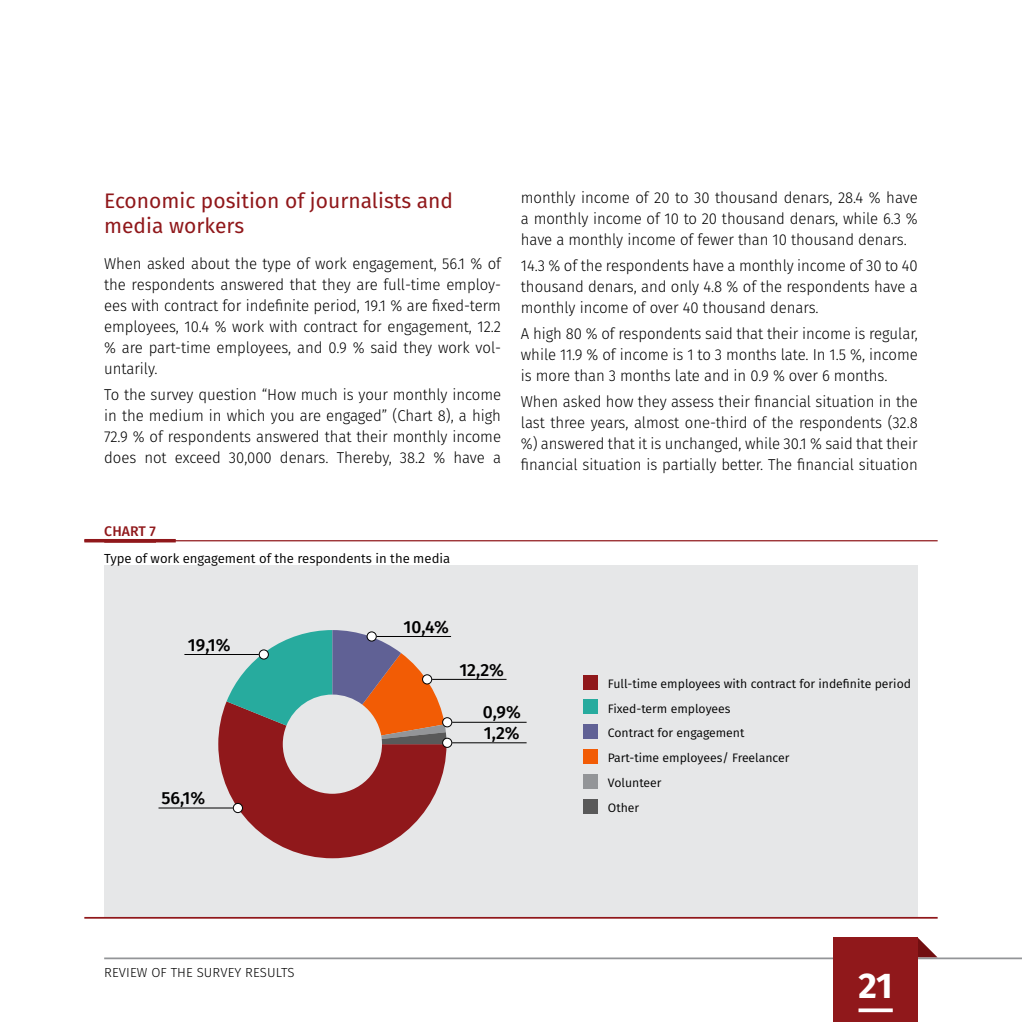
<style>
.page{position:relative;width:1022px;height:1022px;background:#fff}
.page>*{position:absolute;margin:0;border:0;box-sizing:border-box;transform-origin:0 0}
.t1{font:700 35.7px "Fira Sans";color:#fff}
.t2{font:21px/24.5px "Fira Sans";color:#90181b}
.t3{font:500 17.5px "Fira Sans";color:#000}
.t4{font:300 15.75px/21px "Fira Sans";letter-spacing:-.005em;color:#000;text-align:justify;scale:.95 1}
.t5{font:500 14px "Fira Sans";letter-spacing:.01em;color:#90181b}
.t6{font:13.12px "Fira Sans";color:#000}
.t7{font:300 13.12px "Fira Sans";color:#000}
.t8{font:12.25px/24.8px "Fira Sans";color:#000}
</style>
<div class="page">
<div style="left:104px;top:566px;width:814px;height:352px;background:#e6e7e8"></div>
<hr style="left:84px;top:917px;width:854px;height:2px;background:#90181b">
<hr style="left:84px;top:540px;width:854px;height:1px;background:#90181b">
<hr style="left:84px;top:539px;width:92px;height:3px;background:#90181b">
<hr style="left:104px;top:540px;width:52px;height:3px;background:#90181b">
<div style="left:583px;top:799px;width:15px;height:15px;background:#595959"></div>
<div style="left:583px;top:699px;width:15px;height:15px;background:#27ab9e"></div>
<div style="left:583px;top:675px;width:15px;height:15px;background:#90181b"></div>
<div style="left:583px;top:724px;width:15px;height:15px;background:#606195"></div>
<div style="left:583px;top:749px;width:15px;height:15px;background:#f25c05"></div>
<div style="left:583px;top:774px;width:15px;height:15px;background:#939598"></div>
<svg style="left:218px;top:630px;width:228px;height:228px"></svg>
<hr style="left:159px;top:808px;width:74px;height:1px;background:#000">
<div style="left:233px;top:803px;width:9px;height:10px;background:#fff;border-radius:50%"></div>
<div style="left:233px;top:803px;width:10px;height:10px;border:1px solid #000;border-radius:50%"></div>
<hr style="left:184px;top:654px;width:75px;height:1px;background:#000">
<div style="left:259px;top:650px;width:9px;height:9px;background:#fff;border-radius:50%"></div>
<div style="left:259px;top:649px;width:10px;height:10px;border:1px solid #000;border-radius:50%"></div>
<hr style="left:452px;top:742px;width:75px;height:1px;background:#000">
<div style="left:443px;top:738px;width:9px;height:9px;background:#fff;border-radius:50%"></div>
<div style="left:442px;top:738px;width:10px;height:10px;border:1px solid #000;border-radius:50%"></div>
<hr style="left:452px;top:722px;width:75px;height:1px;background:#000">
<div style="left:443px;top:718px;width:9px;height:9px;background:#fff;border-radius:50%"></div>
<div style="left:442px;top:717px;width:10px;height:10px;border:1px solid #000;border-radius:50%"></div>
<hr style="left:432px;top:679px;width:74px;height:1px;background:#000">
<div style="left:423px;top:675px;width:9px;height:9px;background:#fff;border-radius:50%"></div>
<div style="left:422px;top:674px;width:10px;height:10px;border:1px solid #000;border-radius:50%"></div>
<hr style="left:377px;top:636px;width:74px;height:1px;background:#000">
<div style="left:367px;top:632px;width:9px;height:9px;background:#fff;border-radius:50%"></div>
<div style="left:367px;top:631px;width:10px;height:10px;border:1px solid #000;border-radius:50%"></div>
<svg style="left:918px;top:938px;width:19px;height:19px"></svg>
<hr style="left:104px;top:957px;width:918px;height:2px;background:#939598">
<div style="left:833px;top:938px;width:85px;height:84px;background:#90181b"></div>
<svg style="left:858px;top:1008px;width:35px;height:4px"></svg>
<h2 class="t2" style="left:104px;top:188px;width:350px">Economic position of journalists and media workers</h2>
<p class="t4" style="left:104px;top:252px;width:419px">When asked about the type of work engagement, 56.1 % of the respondents answered that they are full-time employ&shy;ees with contract for indefinite period, 19.1 % are fixed-term employees, 10.4 % work with contract for engagement, 12.2 % are part-time employees, and 0.9 % said they work vol&shy;untarily.</p>
<p class="t4" style="left:104px;top:383px;width:419px">To the survey question “How much is your monthly income in the medium in which you are engaged” (Chart 8), a high 72.9 % of respondents answered that their monthly income does not exceed 30,000 denars. Thereby, 38.2 % have a</p>
<p class="t4" style="left:521px;top:187px;width:419px">monthly income of 20 to 30 thousand denars, 28.4 % have a monthly income of 10 to 20 thousand denars, while 6.3 % have a monthly income of fewer than 10 thousand denars.</p>
<p class="t4" style="left:521px;top:255px;width:419px">14.3 % of the respondents have a monthly income of 30 to 40 thousand denars, and only 4.8 % of the respondents have a monthly income of over 40 thousand denars.</p>
<p class="t4" style="left:521px;top:323px;width:419px">A high 80 % of respondents said that their income is regular, while 11.9 % of income is 1 to 3 months late. In 1.5 %, income is more than 3 months late and in 0.9 % over 6 months.</p>
<p class="t4" style="left:521px;top:391px;width:419px">When asked how they assess their financial situation in the last three years, almost one-third of the respondents (32.8 %) answered that it is unchanged, while 30.1 % said that their financial situation is partially better. The financial situation</p>
<p class="t5" style="left:104px;top:520px;width:53px">CHART 7</p>
<p class="t6" style="left:104px;top:549px;width:348px">Type of work engagement of the respondents in the media</p>
<p class="t3" style="left:188px;top:630px;width:44px">19,1%</p>
<p class="t3" style="left:404px;top:612px;width:47px">10,4%</p>
<p class="t3" style="left:161px;top:784px;width:45px">56,1%</p>
<p class="t7" style="left:104px;top:963px;width:16px">Review</p>
<p class="t7" style="left:151px;top:963px;width:28px">of the</p>
<p class="t7" style="left:197px;top:963px;width:9px">survey</p>
<p class="t7" style="left:245px;top:963px;width:8px">results</p>
<p class="t3" style="left:459px;top:655px;width:46px">12,2%</p>
<p class="t3" style="left:483px;top:698px;width:40px">0,9%</p>
<p class="t3" style="left:484px;top:719px;width:37px">1,2%</p>
<p class="t8" style="left:608px;top:671px;width:305px">Full-time employees with contract for indefinite period</p>
<p class="t8" style="left:608px;top:720px;width:183px">Contract for engagement<br>Part-time employees/ Freelancer<br>Volunteer</p>
<p class="t8" style="left:608px;top:696px;width:124px">Fixed-term employees</p>
<p class="t8" style="left:608px;top:795px;width:33px">Other</p>
<h1 class="t1" style="left:858px;top:955px;width:36px">21</h1>
</div>
